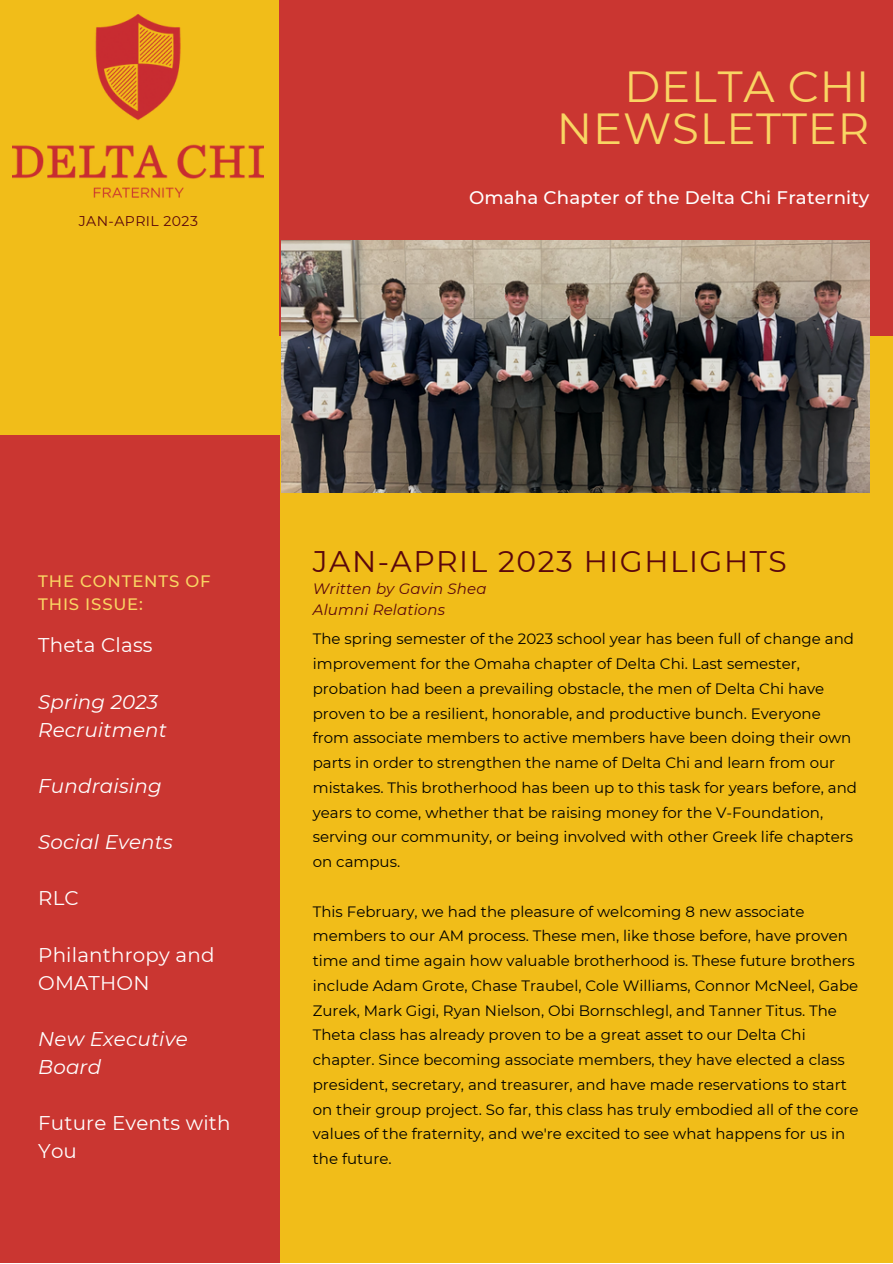
<style>
.page{position:relative;width:893px;height:1264px;background:#fff}
.page>*{position:absolute;margin:0;border:0;box-sizing:border-box;transform-origin:0 0}
.t1{font:43.5px "Montserrat";letter-spacing:.02em;color:#f9d563}
.t2{font:29.7px "Montserrat";letter-spacing:.05em;color:#5a070c}
.t3{font:italic 19.8px/28px "Montserrat";letter-spacing:.01em;color:#fff}
.t4{font:19.8px/28px "Montserrat";letter-spacing:.01em;color:#fff}
.t5{font:500 18.15px "Montserrat";letter-spacing:.01em;color:#fff}
.t6{font:500 16.5px/22.5px "Montserrat";letter-spacing:.05em;color:#f9d563}
.t7{font:15px/24.8px "Montserrat";color:#000}
.t8{font:italic 15px "Montserrat";letter-spacing:.01em;color:#5a070c}
.t9{font:14.1px "Montserrat";letter-spacing:.03em;color:#5a070c}
</style>
<div class="page">
<div style="left:0;top:0;width:892px;height:1262px;background:#f1bd19"></div>
<div style="left:279px;top:0;width:613px;height:335px;background:#ca3631"></div>
<div style="left:0;top:434px;width:279px;height:828px;background:#ca3631"></div>
<img style="left:281px;top:241px;width:588px;height:252px">
<img style="left:13px;top:15px;width:251px;height:183px">
<p class="t9" style="left:79px;top:212px;width:121px">JAN-APRIL 2023</p>
<p class="t1" style="left:624px;top:60px;width:246px">DELTA CHI</p>
<p class="t1" style="left:557px;top:102px;width:314px">NEWSLETTER</p>
<p class="t5" style="left:469px;top:187px;width:402px">Omaha Chapter of the Delta Chi Fraternity</p>
<p class="t6" style="left:38px;top:570px;width:174px">THE CONTENTS OF<br>THIS ISSUE:</p>
<p class="t4" style="left:38px;top:631px;width:116px">Theta Class</p>
<p class="t3" style="left:38px;top:687px;width:130px">Spring 2023<br>Recruitment</p>
<p class="t3" style="left:38px;top:771px;width:125px">Fundraising</p>
<p class="t3" style="left:38px;top:828px;width:136px">Social Events</p>
<p class="t4" style="left:38px;top:884px;width:42px">RLC</p>
<p class="t4" style="left:38px;top:940px;width:178px">Philanthropy and<br>OMATHON</p>
<p class="t3" style="left:38px;top:1024px;width:151px">New Executive<br>Board</p>
<p class="t4" style="left:38px;top:1109px;width:194px">Future Events with<br>You</p>
<p class="t2" style="left:313px;top:543px;width:475px">JAN-APRIL 2023 HIGHLIGHTS</p>
<p class="t8" style="left:313px;top:579px;width:175px">Written by Gavin Shea</p>
<p class="t8" style="left:313px;top:600px;width:134px">Alumni Relations</p>
<p class="t7" style="left:313px;top:626px;width:545px">The spring semester of the 2023 school year has been full of change and improvement for the Omaha chapter of Delta Chi. Last semester, probation had been a prevailing obstacle, the men of Delta Chi have proven to be a resilient, honorable, and productive bunch. Everyone from associate members to active members have been doing their own parts in order to strengthen the name of Delta Chi and learn from our mistakes. This brotherhood has been up to this task for years before, and years to come, whether that be raising money for the V-Foundation, serving our community, or being involved with other Greek life chapters on campus.</p>
<p class="t7" style="left:313px;top:898px;width:547px">This February, we had the pleasure of welcoming 8 new associate members to our AM process. These men, like those before, have proven time and time again how valuable brotherhood is. These future brothers include Adam Grote, Chase Traubel, Cole Williams, Connor McNeel, Gabe Zurek, Mark Gigi, Ryan Nielson, Obi Bornschlegl, and Tanner Titus. The Theta class has already proven to be a great asset to our Delta Chi chapter. Since becoming associate members, they have elected a class president, secretary, and treasurer, and have made reservations to start on their group project. So far, this class has truly embodied all of the core values of the fraternity, and we're excited to see what happens for us in the future.</p>
</div>
